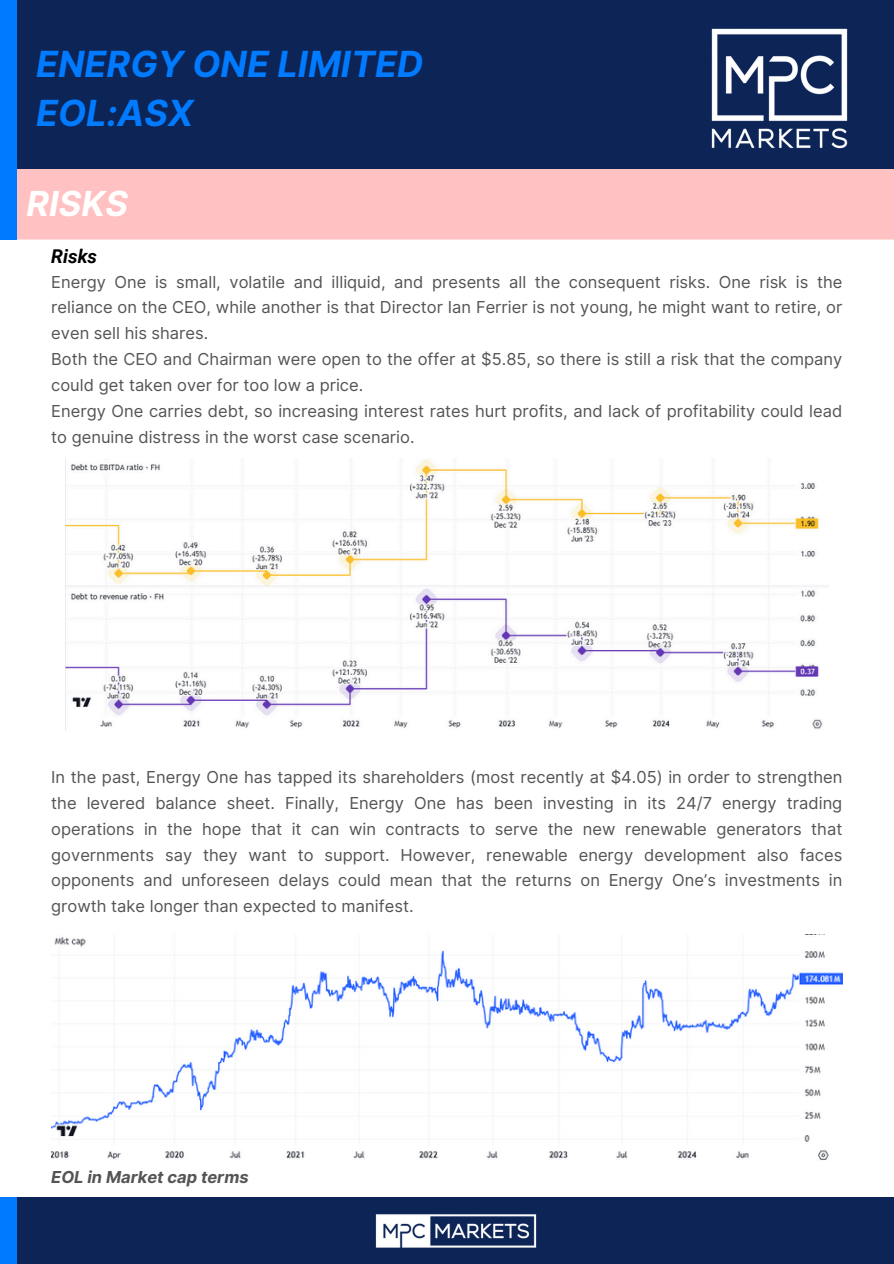
<style>
.page{position:relative;width:894px;height:1264px;background:#fff}
.page>*{position:absolute;margin:0;border:0;box-sizing:border-box;transform-origin:0 0}
.t1{font:italic 700 36px/49.5px "Inter";color:#007bff}
.t2{font:italic 700 34.5px "Inter";color:#fff}
.t3{font:italic 700 19.05px "Roboto";color:#000}
.t4{font:16.5px/25.8px "Inter";color:#545454;text-align:justify}
.t5{font:italic 700 16.5px "Inter";color:#545454}
</style>
<div class="page">
<div style="left:0;top:1197px;width:893px;height:66px;background:#0d2457"></div>
<div style="left:0;top:1197px;width:17px;height:66px;background:#007bff"></div>
<img style="left:375px;top:1214px;width:162px;height:34px">
<div style="left:17px;top:168px;width:876px;height:71px;background:#ffc1c1"></div>
<div style="left:0;top:0;width:893px;height:168px;background:#0d2457"></div>
<div style="left:0;top:0;width:17px;height:239px;background:#007bff"></div>
<img style="left:711px;top:28px;width:137px;height:121px">
<img style="left:51px;top:934px;width:791px;height:225px">
<img style="left:65px;top:458px;width:763px;height:273px">
<p class="t1" style="left:36px;top:39px;width:389px">ENERGY ONE LIMITED<br>EOL:ASX</p>
<p class="t2" style="left:26px;top:183px;width:103px">RISKS</p>
<p class="t3" style="left:51px;top:245px;width:47px">Risks</p>
<p class="t4" style="left:51px;top:269px;width:792px">Energy One is small, volatile and illiquid, and presents all the consequent risks. One risk is the reliance on the CEO, while another is that Director Ian Ferrier is not young, he might want to retire, or even sell his shares.</p>
<p class="t4" style="left:51px;top:346px;width:792px">Both the CEO and Chairman were open to the offer at $5.85, so there is still a risk that the company could get taken over for too low a price.</p>
<p class="t4" style="left:51px;top:398px;width:792px">Energy One carries debt, so increasing interest rates hurt profits, and lack of profitability could lead to genuine distress in the worst case scenario.</p>
<h3 class="t4" style="left:51px;top:764px;width:792px">In the past, Energy One has tapped its shareholders (most recently at $4.05) in order to strengthen the levered balance sheet. Finally, Energy One has been investing in its 24/7 energy trading operations in the hope that it can win contracts to serve the new renewable generators that governments say they want to support. However, renewable energy development also faces opponents and unforeseen delays could mean that the returns on Energy One’s investments in growth take longer than expected to manifest.</h3>
<h2 class="t5" style="left:51px;top:1166px;width:199px">EOL in Market cap terms</h2>
</div>
